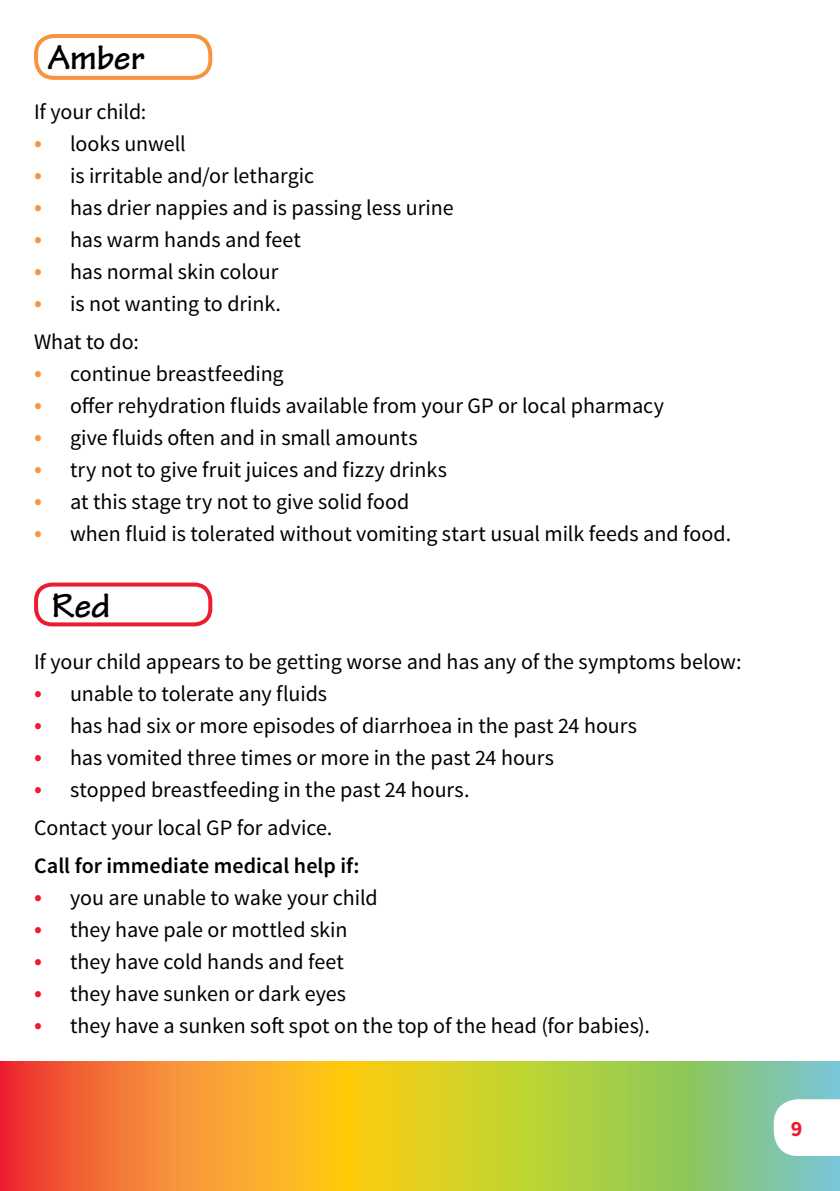
<style>
.page{position:relative;width:840px;height:1191px;background:#fff}
.page>*{position:absolute;margin:0;border:0;box-sizing:border-box;transform-origin:0 0}
.t1{font:700 36px "Tekton Pro";color:#000}
.t2{font:22px/37.8px "Source Sans Pro";letter-spacing:-.005em;color:#000}
.t3{font:600 22px "Source Sans Pro";color:#000}
.t4{font:700 22px "Source Sans Pro";color:#ed1b2f}
.s1{font-size:26px;color:#f7943e}
.s2{font-size:26px;color:#ed1b2f}
</style>
<div class="page">
<svg style="left:0;top:1061px;width:839px;height:130px;background:#cfaf3f"></svg>
<svg style="left:773px;top:1099px;width:66px;height:57px"></svg>
<div style="left:34px;top:34px;width:178px;height:46px;border:4px solid #f7943e;border-radius:18px"></div>
<div style="left:34px;top:582px;width:178px;height:44px;border:4px solid #ed1b2f;border-radius:16px"></div>
<h1 class="t1" style="left:48px;top:37px;width:98px">Amber</h1>
<p class="t2" style="left:34px;top:93px;width:114px">If your child:</p>
<p class="t2" style="left:34px;top:125px;width:153px"><span class="s1">•</span> looks unwell</p>
<p class="t2" style="left:34px;top:157px;width:281px"><span class="s1">•</span> is irritable and/or lethargic</p>
<p class="t2" style="left:34px;top:189px;width:421px"><span class="s1">•</span> has drier nappies and is passing less urine</p>
<p class="t2" style="left:34px;top:221px;width:268px"><span class="s1">•</span> has warm hands and feet</p>
<p class="t2" style="left:34px;top:253px;width:246px"><span class="s1">•</span> has normal skin colour</p>
<p class="t2" style="left:34px;top:285px;width:248px"><span class="s1">•</span> is not wanting to drink.<br>What to do:</p>
<p class="t2" style="left:34px;top:355px;width:251px"><span class="s1">•</span> continue breastfeeding</p>
<p class="t2" style="left:34px;top:387px;width:631px"><span class="s1">•</span> offer rehydration fluids available from your GP or local pharmacy</p>
<p class="t2" style="left:34px;top:419px;width:385px"><span class="s1">•</span> give fluids often and in small amounts</p>
<p class="t2" style="left:34px;top:451px;width:414px"><span class="s1">•</span> try not to give fruit juices and fizzy drinks</p>
<p class="t2" style="left:34px;top:483px;width:376px"><span class="s1">•</span> at this stage try not to give solid food</p>
<p class="t2" style="left:34px;top:515px;width:698px"><span class="s1">•</span> when fluid is tolerated without vomiting start usual milk feeds and food.</p>
<h1 class="t1" style="left:52px;top:584px;width:60px">Red</h1>
<p class="t2" style="left:34px;top:643px;width:708px">If your child appears to be getting worse and has any of the symptoms below:</p>
<p class="t2" style="left:34px;top:675px;width:294px"><span class="s2">•</span> unable to tolerate any fluids</p>
<p class="t2" style="left:34px;top:707px;width:604px"><span class="s2">•</span> has had six or more episodes of diarrhoea in the past 24 hours</p>
<p class="t2" style="left:34px;top:739px;width:521px"><span class="s2">•</span> has vomited three times or more in the past 24 hours</p>
<p class="t2" style="left:34px;top:771px;width:436px"><span class="s2">•</span> stopped breastfeeding in the past 24 hours.<br>Contact your local GP for advice.</p>
<p class="t3" style="left:34px;top:851px;width:326px">Call for immediate medical help if:</p>
<p class="t2" style="left:34px;top:879px;width:345px"><span class="s2">•</span> you are unable to wake your child</p>
<p class="t2" style="left:34px;top:911px;width:315px"><span class="s2">•</span> they have pale or mottled skin</p>
<p class="t2" style="left:34px;top:943px;width:311px"><span class="s2">•</span> they have cold hands and feet</p>
<p class="t2" style="left:34px;top:975px;width:313px"><span class="s2">•</span> they have sunken or dark eyes</p>
<p class="t2" style="left:34px;top:1007px;width:617px"><span class="s2">•</span> they have a sunken soft spot on the top of the head (for babies).</p>
<p class="t4" style="left:790px;top:1114px;width:13px">9</p>
</div>
